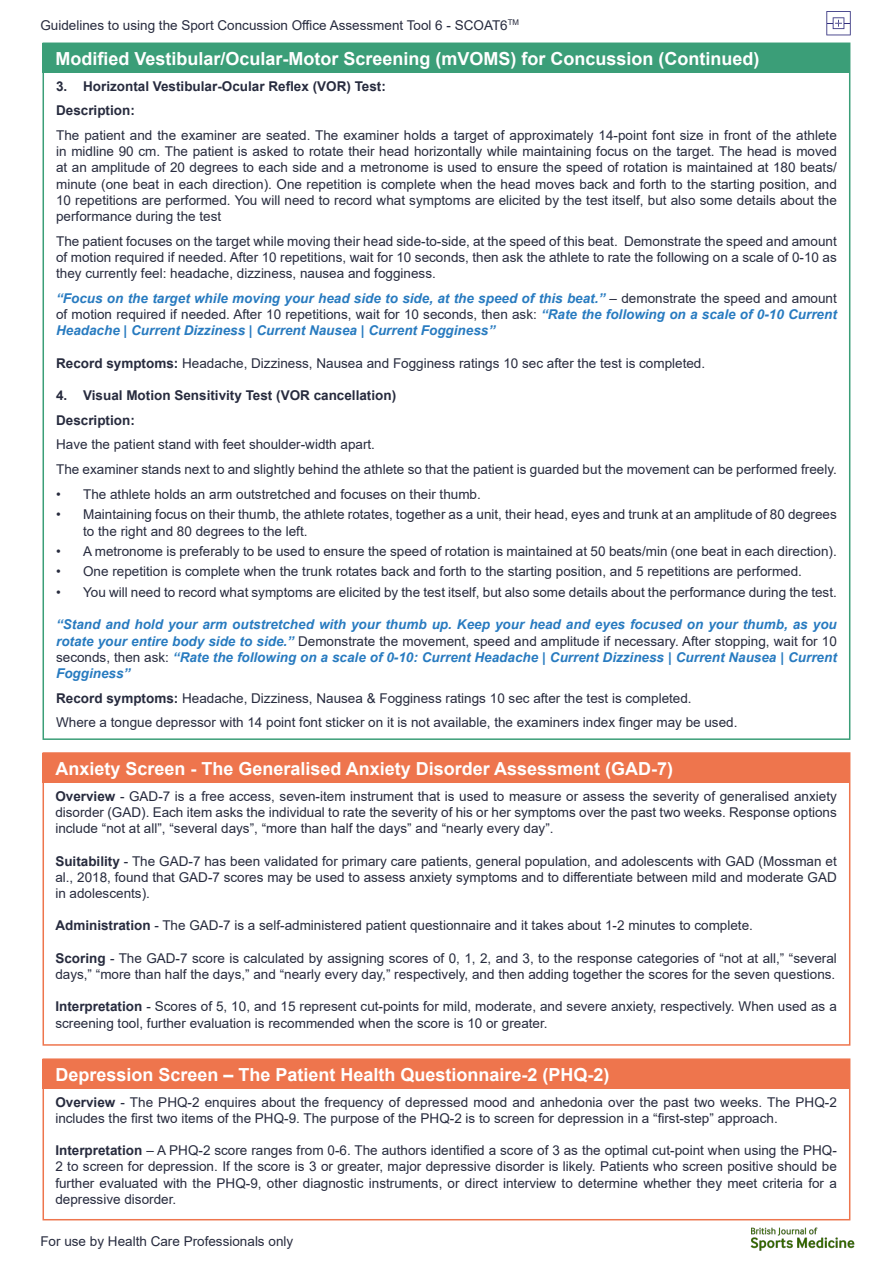
<style>
.page{position:relative;width:893px;height:1263px;background:#fff}
.page>*{position:absolute;margin:0;border:0;box-sizing:border-box;transform-origin:0 0}
.Paragraph_bold{font:700 18px "Arial";color:#fff}
.t1{font:13.5px/16.2px "Arial";color:#272b3e;text-align:justify}
.Verbal_Instructions{font:italic 700 13.5px/16.2px "Arial";color:#287bc0;text-align:justify}
.t2{font:700 13.5px "Arial";color:#272b3e}
.s1{font-weight:400;font-style:normal;color:#272b3e}
.s2{font-weight:700}
</style>
<div class="page">
<svg style="left:826px;top:11px;width:25px;height:24px"></svg>
<img style="left:744px;top:1220px;width:111px;height:31px">
<div style="left:43px;top:752px;width:807px;height:294px;border:2px solid #ee754d"></div>
<div style="left:43px;top:1058px;width:807px;height:162px;border:2px solid #ee754d"></div>
<div style="left:43px;top:43px;width:807px;height:30px;background:#3b9e78"></div>
<div style="left:43px;top:753px;width:807px;height:30px;background:#ee754d"></div>
<div style="left:43px;top:1059px;width:807px;height:30px;background:#ee754d"></div>
<p class="t1" style="left:40px;top:17px;width:480px">Guidelines to using the Sport Concussion Office Assessment Tool 6 - SCOAT6<sup>TM</sup></p>
<p class="Paragraph_bold" style="left:55px;top:46px;width:706px">Modified Vestibular/Ocular-Motor Screening (mVOMS) for Concussion (Continued)</p>
<p class="t2" style="left:56px;top:76px;width:331px">3. Horizontal Vestibular-Ocular Reflex (VOR) Test:</p>
<p class="t2" style="left:56px;top:101px;width:80px">Description:</p>
<p class="t1" style="left:56px;top:127px;width:782px">The patient and the examiner are seated. The examiner holds a target of approximately 14-point font size in front of the athlete in midline 90 cm. The patient is asked to rotate their head horizontally while maintaining focus on the target. The head is moved at an amplitude of 20 degrees to each side and a metronome is used to ensure the speed of rotation is maintained at 180 beats/ minute (one beat in each direction). One repetition is complete when the head moves back and forth to the starting position, and 10 repetitions are performed. You will need to record what symptoms are elicited by the test itself, but also some details about the performance during the test</p>
<p class="t1" style="left:56px;top:233px;width:782px">The patient focuses on the target while moving their head side-to-side, at the speed of this beat. Demonstrate the speed and amount of motion required if needed. After 10 repetitions, wait for 10 seconds, then ask the athlete to rate the following on a scale of 0-10 as they currently feel: headache, dizziness, nausea and fogginess.</p>
<p class="Verbal_Instructions" style="left:56px;top:290px;width:782px">“Focus on the target while moving your head side to side, at the speed of this beat.” <span class="s1">– demonstrate the speed and amount of motion required if needed. After 10 repetitions, wait for 10 seconds, then ask:</span> “Rate the following on a scale of 0-10 Current Headache | Current Dizziness | Current Nausea | Current Fogginess”</p>
<p class="t1" style="left:56px;top:355px;width:651px"><span class="s2">Record symptoms:</span> Headache, Dizziness, Nausea and Fogginess ratings 10 sec after the test is completed.</p>
<p class="t2" style="left:56px;top:386px;width:342px">4. Visual Motion Sensitivity Test (VOR cancellation)</p>
<p class="t2" style="left:56px;top:410px;width:80px">Description:</p>
<p class="t1" style="left:56px;top:437px;width:320px">Have the patient stand with feet shoulder-width apart.</p>
<p class="t1" style="left:56px;top:461px;width:782px">The examiner stands next to and slightly behind the athlete so that the patient is guarded but the movement can be performed freely.</p>
<p class="t1" style="left:56px;top:486px;width:426px">• The athlete holds an arm outstretched and focuses on their thumb.</p>
<p class="t1" style="left:83px;top:506px;width:755px;text-indent:-27px">• Maintaining focus on their thumb, the athlete rotates, together as a unit, their head, eyes and trunk at an amplitude of 80 degrees to the right and 80 degrees to the left.</p>
<p class="t1" style="left:56px;top:543px;width:782px">• A metronome is preferably to be used to ensure the speed of rotation is maintained at 50 beats/min (one beat in each direction).</p>
<p class="t1" style="left:56px;top:563px;width:747px">• One repetition is complete when the trunk rotates back and forth to the starting position, and 5 repetitions are performed.</p>
<p class="t1" style="left:56px;top:584px;width:782px">• You will need to record what symptoms are elicited by the test itself, but also some details about the performance during the test.</p>
<p class="Verbal_Instructions" style="left:56px;top:617px;width:782px">“Stand and hold your arm outstretched with your thumb up. Keep your head and eyes focused on your thumb, as you rotate your entire body side to side.” <span class="s1">Demonstrate the movement, speed and amplitude if necessary. After stopping, wait for 10 seconds, then ask:</span> “Rate the following on a scale of 0-10: Current Headache | Current Dizziness | Current Nausea | Current Fogginess”</p>
<p class="t1" style="left:56px;top:690px;width:637px"><span class="s2">Record symptoms:</span> Headache, Dizziness, Nausea &amp; Fogginess ratings 10 sec after the test is completed.</p>
<p class="t1" style="left:56px;top:714px;width:683px">Where a tongue depressor with 14 point font sticker on it is not available, the examiners index finger may be used.</p>
<p class="Paragraph_bold" style="left:55px;top:756px;width:619px">Anxiety Screen - The Generalised Anxiety Disorder Assessment (GAD-7)</p>
<p class="t1" style="left:55px;top:788px;width:783px"><span class="s2">Overview</span> - GAD-7 is a free access, seven-item instrument that is used to measure or assess the severity of generalised anxiety disorder (GAD). Each item asks the individual to rate the severity of his or her symptoms over the past two weeks. Response options include “not at all”, “several days”, “more than half the days” and “nearly every day”.</p>
<p class="t1" style="left:55px;top:853px;width:783px"><span class="s2">Suitability</span> - The GAD-7 has been validated for primary care patients, general population, and adolescents with GAD (Mossman et al., 2018, found that GAD-7 scores may be used to assess anxiety symptoms and to differentiate between mild and moderate GAD in adolescents).</p>
<p class="t1" style="left:55px;top:917px;width:699px"><span class="s2">Administration</span> - The GAD-7 is a self-administered patient questionnaire and it takes about 1-2 minutes to complete.</p>
<p class="t1" style="left:55px;top:950px;width:783px"><span class="s2">Scoring</span> - The GAD-7 score is calculated by assigning scores of 0, 1, 2, and 3, to the response categories of “not at all,” “several days,” “more than half the days,” and “nearly every day,” respectively, and then adding together the scores for the seven questions.</p>
<p class="t1" style="left:55px;top:998px;width:783px"><span class="s2">Interpretation</span> - Scores of 5, 10, and 15 represent cut-points for mild, moderate, and severe anxiety, respectively. When used as a screening tool, further evaluation is recommended when the score is 10 or greater.</p>
<p class="Paragraph_bold" style="left:55px;top:1062px;width:556px">Depression Screen – The Patient Health Questionnaire-2 (PHQ-2)</p>
<p class="t1" style="left:55px;top:1093px;width:783px"><span class="s2">Overview</span> - The PHQ-2 enquires about the frequency of depressed mood and anhedonia over the past two weeks. The PHQ-2 includes the first two items of the PHQ-9. The purpose of the PHQ-2 is to screen for depression in a “first-step” approach.</p>
<p class="t1" style="left:55px;top:1142px;width:783px"><span class="s2">Interpretation</span> – A PHQ-2 score ranges from 0-6. The authors identified a score of 3 as the optimal cut-point when using the PHQ-2 to screen for depression. If the score is 3 or greater, major depressive disorder is likely. Patients who screen positive should be further evaluated with the PHQ-9, other diagnostic instruments, or direct interview to determine whether they meet criteria for a depressive disorder.</p>
<p class="t1" style="left:40px;top:1233px;width:254px">For use by Health Care Professionals only</p>
</div>
